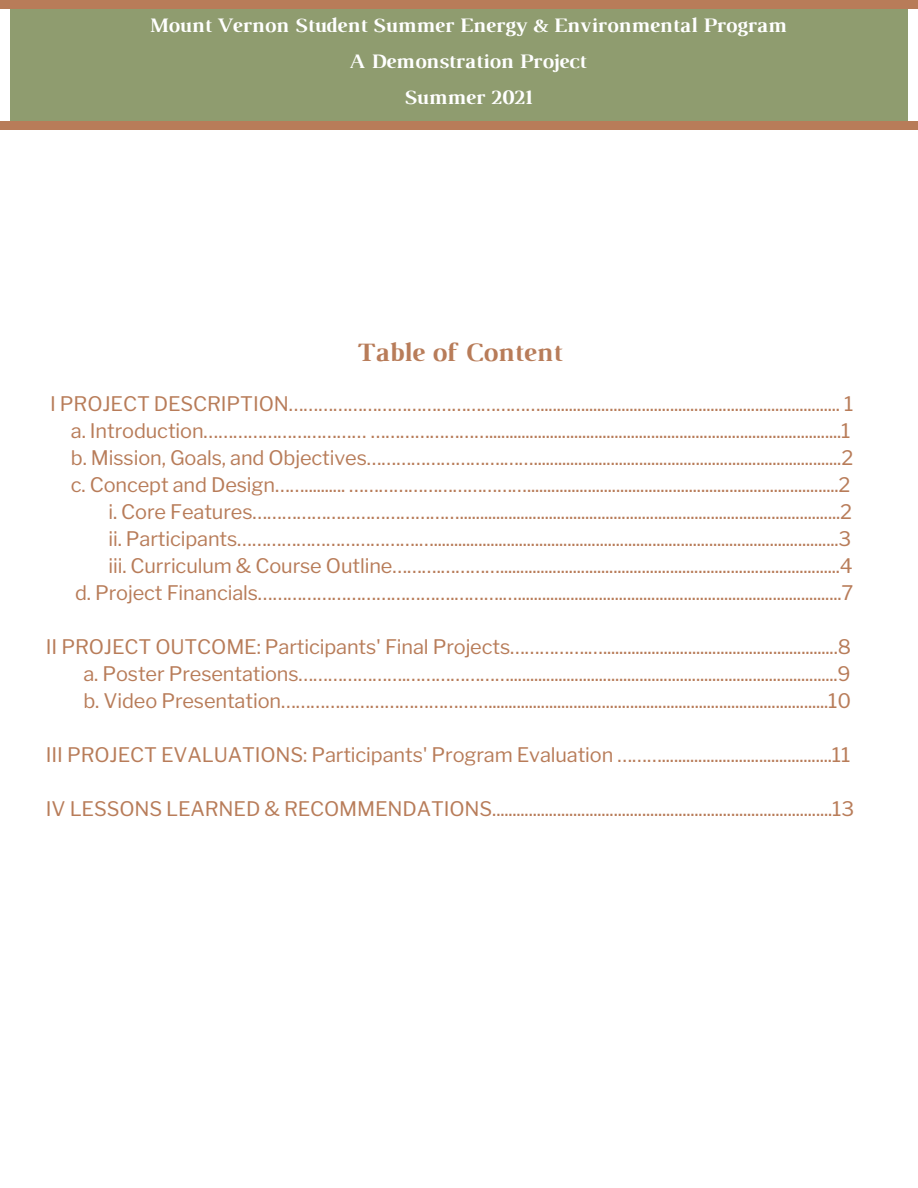
<style>
.page{position:relative;width:918px;height:1188px;background:#fff}
.page>*{position:absolute;margin:0;border:0;box-sizing:border-box;transform-origin:0 0}
.t1{font:700 27px "Luthier";color:#b87c59}
.t2{font:700 21px/36px "Luthier";letter-spacing:-.005em;color:#fff;text-align:center}
.t3{font:19.95px/27px "Libre Franklin";letter-spacing:-.005em;color:#b87c59;text-align:right}
</style>
<div class="page">
<div style="left:10px;top:9px;width:898px;height:112px;background:#8f9c6f"></div>
<div style="left:0;top:121px;width:918px;height:9px;background:#b87c59"></div>
<div style="left:0;top:0;width:918px;height:9px;background:#b87c59"></div>
<p class="t2" style="left:149px;top:9px;width:639px">Mount Vernon Student Summer Energy &amp; Environmental Program<br>A Demonstration Project<br>Summer 2021</p>
<h1 class="t1" style="left:356px;top:342px;width:207px">Table of Content</h1>
<p class="t3" style="left:50px;top:390px;width:805px">I PROJECT DESCRIPTION…………………………………………….......................................................................... 1 a. Introduction…………………………… …………………….......................................................................................1<br>b. Mission, Goals, and Objectives……………………….……............................................................................2<br>c. Concept and Design…….......... ……………………………….............................................................................2<br>i. Core Features……………………………………..............................................................................................2<br>ii. Participants……………………………….…....................................................................................................3<br>iii. Curriculum &amp; Course Outline……….…………....................................................................................4<br>d. Project Financials………………………………….……….…................................................................................7</p>
<p class="t3" style="left:83px;top:633px;width:769px;text-align:justify;text-indent:-37px">II PROJECT OUTCOME: Participants' Final Projects…………….…..........................................................8 a. Poster Presentations………………….………………….................................................................................9 b. Video Presentation……………………………………....................................................................................10</p>
<p class="t3" style="left:46px;top:741px;width:806px">III PROJECT EVALUATIONS: Participants' Program Evaluation ………..........................................11</p>
<p class="t3" style="left:46px;top:795px;width:810px">IV LESSONS LEARNED &amp; RECOMMENDATIONS....................................................................................13</p>
</div>
